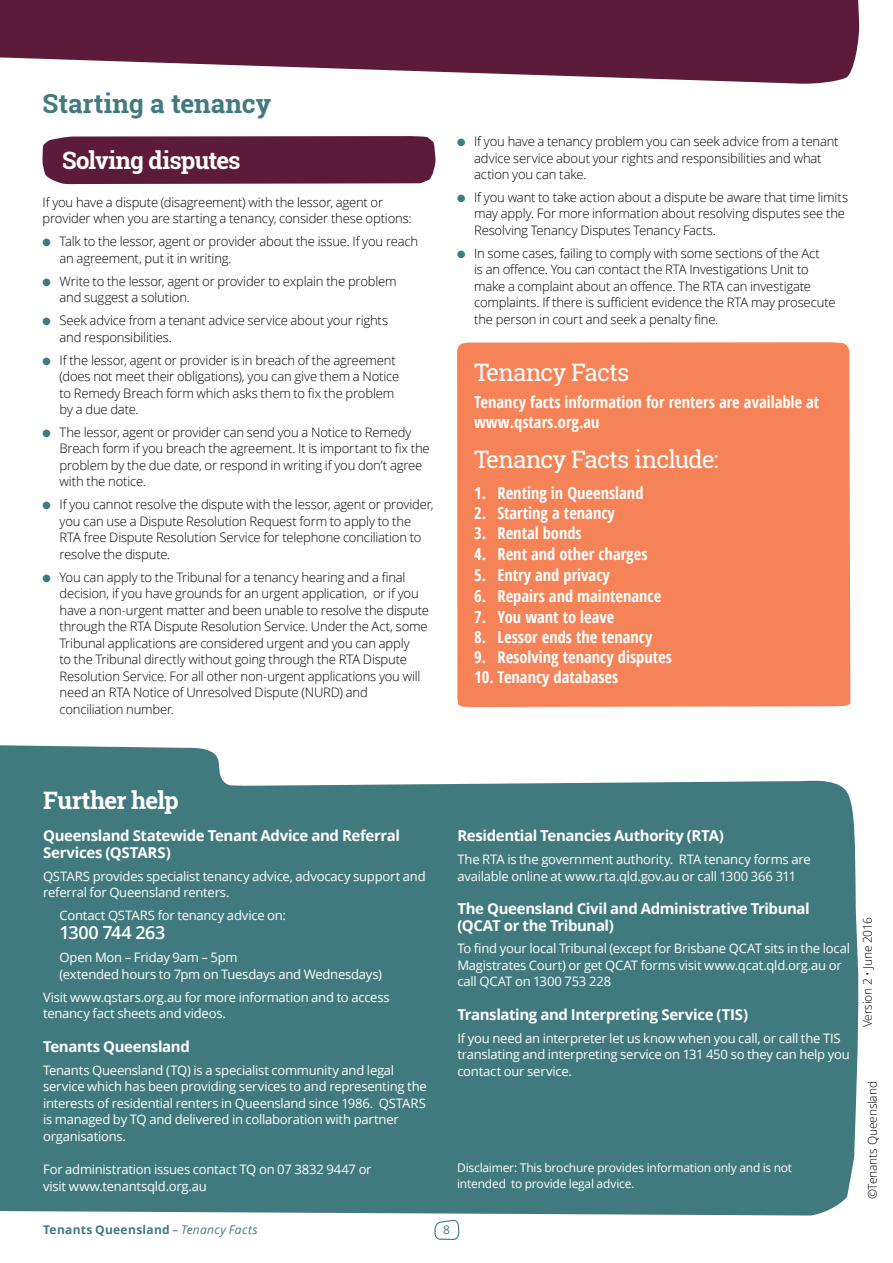
<style>
.page{position:relative;width:893px;height:1263px;background:#fff}
.page>*{position:absolute;margin:0;border:0;box-sizing:border-box;transform-origin:0 0}
.t1{font:700 26.25px "Roboto Slab";color:#417a7e}
.t2{font:24px "Roboto Slab";letter-spacing:-.035em;color:#fff}
.t3{font:700 24px "Roboto Slab";letter-spacing:-.035em;color:#fff}
.t4{font:600 18px "Open Sans";letter-spacing:-.02em;color:#fff}
.t5{font:700 condensed 16.5px/20.2px "Open Sans";color:#fff}
.t6{font:700 15px/16.5px "Open Sans";letter-spacing:-.025em;color:#fff}
.t7{font:300 13.05px/16.5px "Open Sans";letter-spacing:-.015em;color:#000}
.t8{font:13.05px/16.5px "Open Sans";letter-spacing:-.02em;color:#fff}
.t9{font:12px/16.5px "Open Sans";letter-spacing:-.015em;color:#fff}
.t10{font:300 12px "Open Sans";letter-spacing:-.01em;color:#000}
.t11{font:700 12px "Open Sans";letter-spacing:.025em;color:#417a7e}
.t12{font:12px "Open Sans";color:#417a7e}
.s1{color:#417a7e}
.s2{font-weight:400;font-style:italic}
</style>
<div class="page">
<svg style="left:0;top:745px;width:859px;height:470px;background:#4e8387"></svg>
<svg style="left:0;top:0;width:860px;height:84px;background:#763e58"></svg>
<svg style="left:434px;top:1220px;width:26px;height:20px"></svg>
<div style="left:42px;top:136px;width:394px;height:48px;background:#5d1b3a"></div>
<div style="left:457px;top:342px;width:394px;height:365px;background:#f58357"></div>
<h1 class="t1" style="left:43px;top:85px;width:230px">Starting a tenancy</h1>
<h2 class="t3" style="left:62px;top:144px;width:180px">Solving disputes</h2>
<p class="t7" style="left:43px;top:194px;width:371px">If you have a dispute (disagreement) with the lessor, agent or provider when you are starting a tenancy, consider these options:</p>
<p class="t7" style="left:60px;top:233px;width:360px;text-indent:-17px"><span class="s1">●</span> Talk to the lessor, agent or provider about the issue. If you reach an agreement, put it in writing.</p>
<p class="t7" style="left:60px;top:272px;width:339px;text-indent:-17px"><span class="s1">●</span> Write to the lessor, agent or provider to explain the problem and suggest a solution.</p>
<p class="t7" style="left:60px;top:312px;width:330px;text-indent:-17px"><span class="s1">●</span> Seek advice from a tenant advice service about your rights and responsibilities.</p>
<p class="t7" style="left:60px;top:351px;width:341px;text-indent:-17px"><span class="s1">●</span> If the lessor, agent or provider is in breach of the agreement (does not meet their obligations), you can give them a Notice to Remedy Breach form which asks them to fix the problem by a due date.</p>
<p class="t7" style="left:60px;top:424px;width:372px;text-indent:-17px"><span class="s1">●</span> The lessor, agent or provider can send you a Notice to Remedy Breach form if you breach the agreement. It is important to fix the problem by the due date, or respond in writing if you don’t agree with the notice.</p>
<p class="t7" style="left:60px;top:496px;width:376px;text-indent:-17px"><span class="s1">●</span> If you cannot resolve the dispute with the lessor, agent or provider, you can use a Dispute Resolution Request form to apply to the RTA free Dispute Resolution Service for telephone conciliation to resolve the dispute.</p>
<p class="t7" style="left:60px;top:568px;width:371px;text-indent:-17px"><span class="s1">●</span> You can apply to the Tribunal for a tenancy hearing and a final decision, if you have grounds for an urgent application, or if you have a non-urgent matter and been unable to resolve the dispute through the RTA Dispute Resolution Service. Under the Act, some Tribunal applications are considered urgent and you can apply<br>to the Tribunal directly without going through the RTA Dispute Resolution Service. For all other non-urgent applications you will need an RTA Notice of Unresolved Dispute (NURD) and conciliation number.</p>
<p class="t7" style="left:474px;top:133px;width:366px;text-indent:-17px"><span class="s1">●</span> If you have a tenancy problem you can seek advice from a tenant advice service about your rights and responsibilities and what action you can take.</p>
<p class="t7" style="left:474px;top:189px;width:375px;text-indent:-17px"><span class="s1">●</span> If you want to take action about a dispute be aware that time limits may apply. For more information about resolving disputes see the<br>Resolving Tenancy Disputes Tenancy Facts.</p>
<p class="t7" style="left:474px;top:244px;width:363px;text-indent:-17px"><span class="s1">●</span> In some cases, failing to comply with some sections of the Act<br>is an offence. You can contact the RTA Investigations Unit to make a complaint about an offence. The RTA can investigate complaints. If there is sufficient evidence the RTA may prosecute the person in court and seek a penalty fine.</p>
<h2 class="t2" style="left:474px;top:356px;width:157px">Tenancy Facts</h2>
<p class="t5" style="left:474px;top:391px;width:347px">Tenancy facts information for renters are available at www.qstars.org.au</p>
<h2 class="t2" style="left:474px;top:442px;width:246px">Tenancy Facts include:</h2>
<p class="t5" style="left:474px;top:482px;width:171px">1. Renting in Queensland</p>
<p class="t5" style="left:474px;top:503px;width:142px">2. Starting a tenancy</p>
<p class="t5" style="left:474px;top:523px;width:109px">3. Rental bonds</p>
<p class="t5" style="left:474px;top:544px;width:175px">4. Rent and other charges</p>
<p class="t5" style="left:474px;top:565px;width:137px">5. Entry and privacy</p>
<p class="t5" style="left:474px;top:586px;width:189px">6. Repairs and maintenance</p>
<p class="t5" style="left:474px;top:606px;width:142px">7. You want to leave</p>
<p class="t5" style="left:474px;top:626px;width:180px">8. Lessor ends the tenancy</p>
<p class="t5" style="left:474px;top:647px;width:199px">9. Resolving tenancy disputes</p>
<p class="t5" style="left:474px;top:667px;width:146px">10. Tenancy databases</p>
<h2 class="t3" style="left:43px;top:784px;width:137px">Further help</h2>
<p class="t6" style="left:43px;top:827px;width:358px">Queensland Statewide Tenant Advice and Referral<br>Services (QSTARS)</p>
<p class="t8" style="left:43px;top:867px;width:384px">QSTARS provides specialist tenancy advice, advocacy support and referral for Queensland renters.</p>
<p class="t8" style="left:60px;top:906px;width:228px">Contact QSTARS for tenancy advice on:</p>
<h3 class="t4" style="left:60px;top:920px;width:107px">1300 744 263</h3>
<p class="t8" style="left:60px;top:949px;width:324px">Open Mon – Friday 9am – 5pm<br>(extended hours to 7pm on Tuesdays and Wednesdays)</p>
<p class="t8" style="left:43px;top:988px;width:348px">Visit www.qstars.org.au for more information and to access tenancy fact sheets and videos.</p>
<p class="t6" style="left:43px;top:1037px;width:148px">Tenants Queensland</p>
<p class="t8" style="left:43px;top:1061px;width:385px">Tenants Queensland (TQ) is a specialist community and legal service which has been providing services to and representing the interests of residential renters in Queensland since 1986. QSTARS is managed by TQ and delivered in collaboration with partner organisations.</p>
<p class="t8" style="left:43px;top:1161px;width:330px">For administration issues contact TQ on 07 3832 9447 or visit www.tenantsqld.org.au</p>
<p class="t6" style="left:457px;top:827px;width:268px">Residential Tenancies Authority (RTA)</p>
<p class="t8" style="left:457px;top:851px;width:355px">The RTA is the government authority. RTA tenancy forms are available online at www.rta.qld.gov.au or call 1300 366 311</p>
<p class="t6" style="left:457px;top:900px;width:354px">The Queensland Civil and Administrative Tribunal (QCAT or the Tribunal)</p>
<p class="t8" style="left:457px;top:940px;width:394px">To find your local Tribunal (except for Brisbane QCAT sits in the local<br>Magistrates Court) or get QCAT forms visit www.qcat.qld.org.au or call QCAT on 1300 753 228</p>
<p class="t6" style="left:457px;top:1006px;width:292px">Translating and Interpreting Service (TIS)</p>
<p class="t8" style="left:457px;top:1029px;width:394px">If you need an interpreter let us know when you call, or call the TIS translating and interpreting service on 131 450 so they can help you contact our service.</p>
<p class="t9" style="left:457px;top:1159px;width:337px">Disclaimer: This brochure provides information only and is not intended to provide legal advice.</p>
<p class="t11" style="left:43px;top:1221px;width:216px">Tenants Queensland <span class="s2">– Tenancy Facts</span></p>
<p class="t12" style="left:443px;top:1222px;width:8px">8</p>
<p class="t10" style="left:859px;top:1027px;width:112px;rotate:-90deg">Version 2 • June 2016</p>
<p class="t10" style="left:864px;top:1199px;width:120px;rotate:-90deg">©Tenants Queensland</p>
</div>
